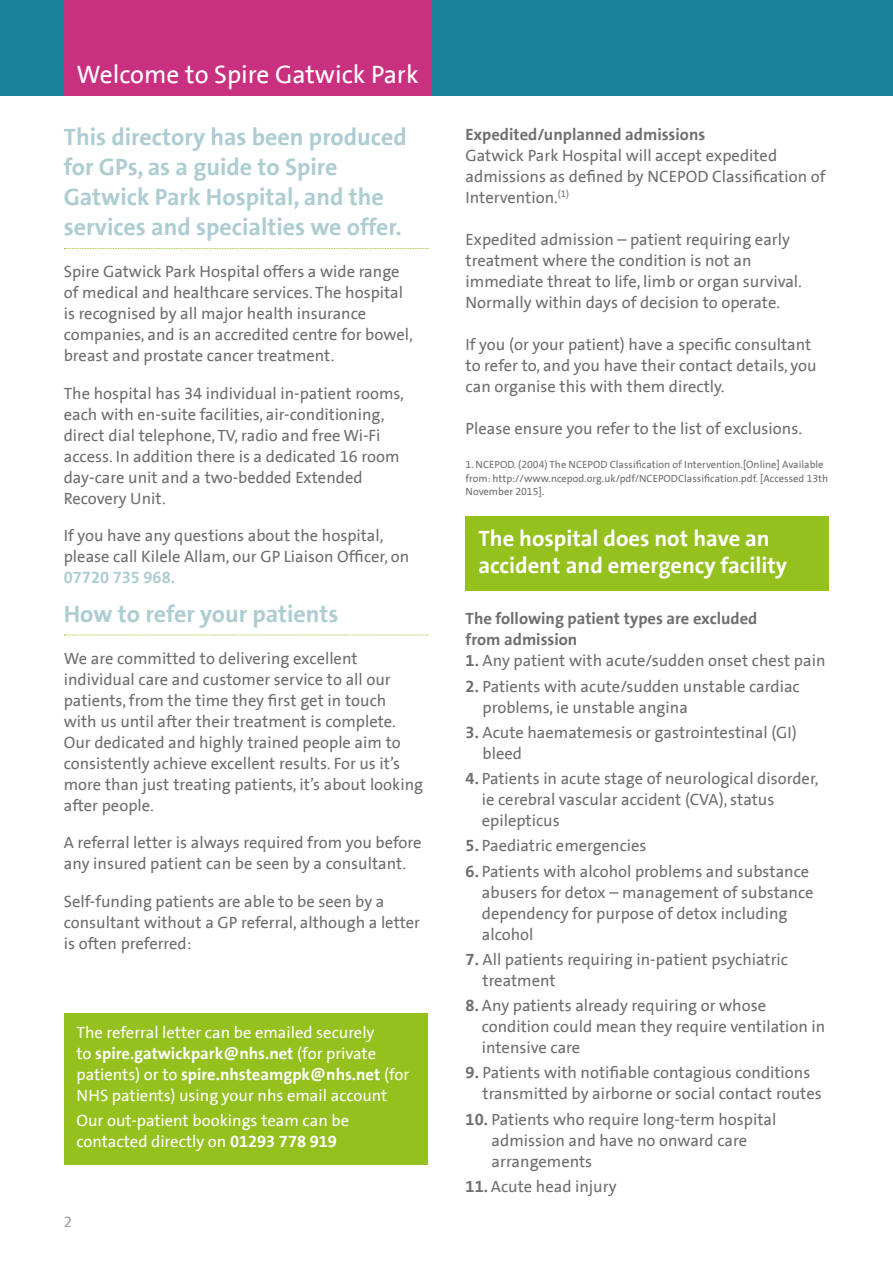
<style>
.page{position:relative;width:893px;height:1263px;background:#fff}
.page>*{position:absolute;margin:0;border:0;box-sizing:border-box;transform-origin:0 0}
.t1{font:25.5px "The Sans Spire";color:#fff}
.t2{font:700 24px/30px "The Sans Spire";color:#aecdd2}
.t3{font:700 22.5px/27px "The Sans Spire";color:#fff}
.t4{font:16.5px/21px "The Sans Spire";color:#706f6f}
.t5{font:16.5px/21px "The Sans Spire";color:#fff}
.t6{font:700 16.5px/21px "The Sans Spire";color:#706f6f}
.t7{font:700 16.5px "The Sans Spire";color:#aecdd2}
.t8{font:300 15px "The Sans Spire";color:#9f9f9f}
.t9{font:10.5px/13.5px "The Sans Spire";color:#706f6f}
.s1{font-weight:700}
</style>
<div class="page">
<div style="left:0;top:0;width:893px;height:95px;background:#18839b"></div>
<div style="left:64px;top:0;width:367px;height:95px;background:#c93080"></div>
<svg style="left:64px;top:248px;width:364px;height:1px"></svg>
<svg style="left:64px;top:635px;width:364px;height:1px"></svg>
<div style="left:64px;top:1013px;width:363px;height:151px;background:#95c11f"></div>
<div style="left:466px;top:516px;width:363px;height:74px;background:#95c11f"></div>
<h1 class="t1" style="left:77px;top:59px;width:344px">Welcome to Spire Gatwick Park</h1>
<h2 class="t2" style="left:64px;top:122px;width:344px">This directory has been produced for GPs, as a guide to Spire<br>Gatwick Park Hospital, and the services and specialties we offer.</h2>
<p class="t4" style="left:64px;top:261px;width:351px">Spire Gatwick Park Hospital offers a wide range of medical and healthcare services. The hospital is recognised by all major health insurance companies, and is an accredited centre for bowel, breast and prostate cancer treatment.</p>
<p class="t4" style="left:64px;top:383px;width:342px">The hospital has 34 individual in-patient rooms, each with en-suite facilities, air-conditioning, direct dial telephone, TV, radio and free Wi-Fi access. In addition there is a dedicated 16 room day-care unit and a two-bedded Extended Recovery Unit.</p>
<p class="t4" style="left:64px;top:525px;width:347px">If you have any questions about the hospital, please call Kilele Allam, our GP Liaison Officer, on</p>
<p class="t7" style="left:64px;top:568px;width:113px">07720 735 968.</p>
<h2 class="t2" style="left:64px;top:599px;width:276px">How to refer your patients</h2>
<p class="t4" style="left:64px;top:648px;width:361px">We are committed to delivering excellent individual care and customer service to all our patients, from the time they first get in touch with us until after their treatment is complete.<br>Our dedicated and highly trained people aim to consistently achieve excellent results. For us it’s more than just treating patients, it’s about looking after people.</p>
<p class="t4" style="left:64px;top:832px;width:359px">A referral letter is always required from you before any insured patient can be seen by a consultant.</p>
<p class="t4" style="left:64px;top:891px;width:358px">Self-funding patients are able to be seen by a consultant without a GP referral, although a letter is often preferred:</p>
<p class="t5" style="left:77px;top:1022px;width:334px">The referral letter can be emailed securely<br>to <span class="s1">spire.gatwickpark@nhs.net</span> (for private patients) or to <span class="s1">spire.nhsteamgpk@nhs.net</span> (for NHS patients) using your nhs email account</p>
<p class="t5" style="left:77px;top:1110px;width:274px">Our out-patient bookings team can be contacted directly on <span class="s1">01293 778 919</span></p>
<p class="t8" style="left:64px;top:1213px;width:10px">2</p>
<p class="t6" style="left:466px;top:124px;width:241px">Expedited/unplanned admissions</p>
<p class="t4" style="left:466px;top:145px;width:361px">Gatwick Park Hospital will accept expedited admissions as defined by NCEPOD Classification of<br>Intervention.<sup>(1)</sup></p>
<p class="t4" style="left:466px;top:229px;width:338px">Expedited admission – patient requiring early treatment where the condition is not an immediate threat to life, limb or organ survival.<br>Normally within days of decision to operate.</p>
<p class="t4" style="left:466px;top:334px;width:353px">If you (or your patient) have a specific consultant to refer to, and you have their contact details, you can organise this with them directly.</p>
<p class="t4" style="left:466px;top:418px;width:338px">Please ensure you refer to the list of exclusions.</p>
<p class="t9" style="left:466px;top:458px;width:364px">1. NCEPOD. (2004) The NCEPOD Classification of Intervention.[Online] Available from: http://www.ncepod.org.uk/pdf/NCEPODClassification.pdf. [Accessed 13th<br>November 2015].</p>
<h3 class="t3" style="left:478px;top:524px;width:310px">The hospital does not have an accident and emergency facility</h3>
<p class="t6" style="left:466px;top:608px;width:293px">The following patient types are excluded from admission</p>
<p class="t4" style="left:466px;top:650px;width:361px"><span class="s1">1.</span> Any patient with acute/sudden onset chest pain</p>
<p class="t4" style="left:483px;top:676px;width:319px;text-indent:-17px"><span class="s1">2.</span> Patients with acute/sudden unstable cardiac problems, ie unstable angina</p>
<p class="t4" style="left:483px;top:722px;width:316px;text-indent:-17px"><span class="s1">3.</span> Acute haematemesis or gastrointestinal (GI) bleed</p>
<p class="t4" style="left:482px;top:768px;width:338px;text-indent:-16px"><span class="s1">4.</span> Patients in acute stage of neurological disorder, ie cerebral vascular accident (CVA), status epilepticus</p>
<p class="t4" style="left:466px;top:835px;width:182px"><span class="s1">5.</span> Paediatric emergencies</p>
<p class="t4" style="left:482px;top:861px;width:333px;text-indent:-16px"><span class="s1">6.</span> Patients with alcohol problems and substance abusers for detox – management of substance dependency for purpose of detox including alcohol</p>
<p class="t4" style="left:483px;top:949px;width:307px;text-indent:-17px"><span class="s1">7.</span> All patients requiring in-patient psychiatric treatment</p>
<p class="t4" style="left:482px;top:995px;width:345px;text-indent:-16px"><span class="s1">8.</span> Any patients already requiring or whose condition could mean they require ventilation in intensive care</p>
<p class="t4" style="left:483px;top:1062px;width:341px;text-indent:-17px"><span class="s1">9.</span> Patients with notifiable contagious conditions transmitted by airborne or social contact routes</p>
<p class="t4" style="left:492px;top:1109px;width:286px;text-indent:-26px"><span class="s1">10.</span> Patients who require long-term hospital admission and have no onward care arrangements</p>
<p class="t4" style="left:466px;top:1176px;width:153px"><span class="s1">11.</span> Acute head injury</p>
</div>
